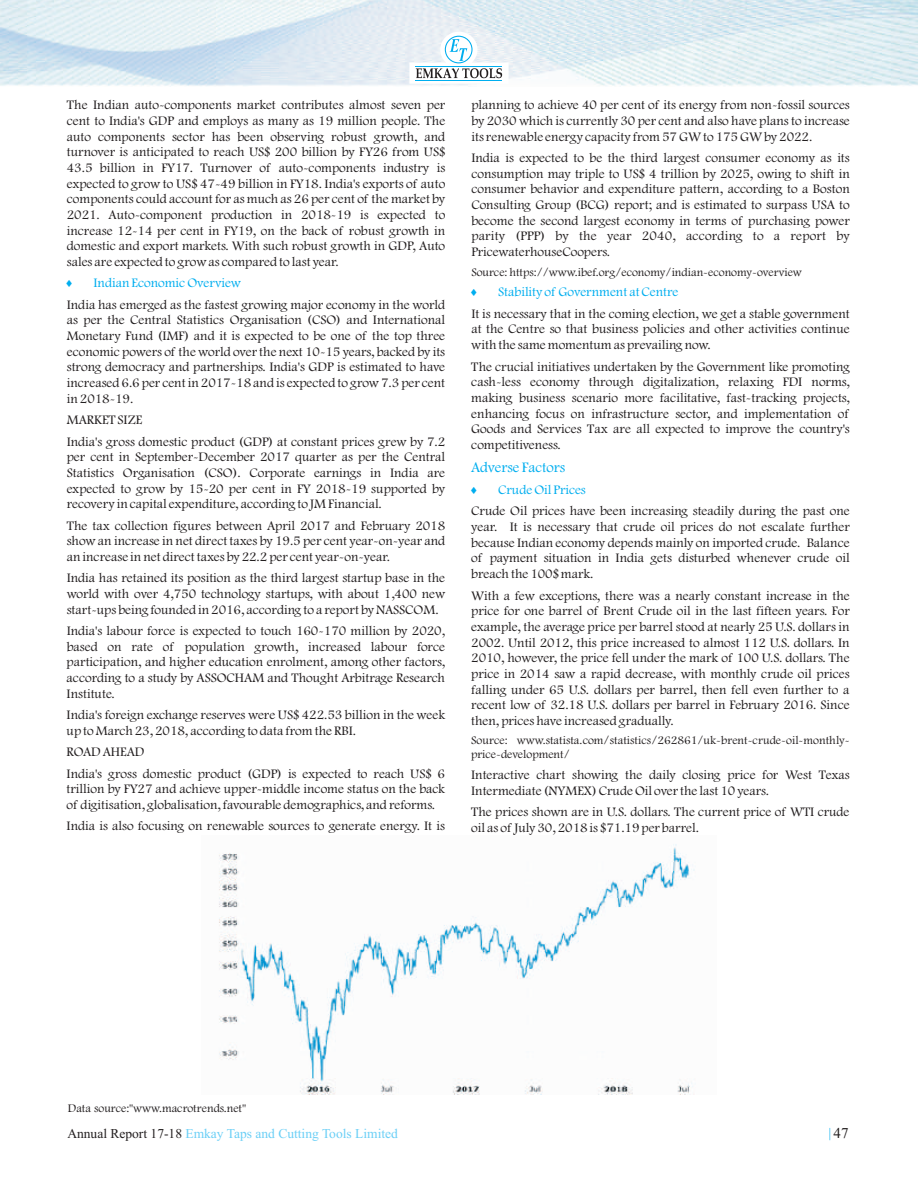
<style>
.page{position:relative;width:918px;height:1188px;background:#fff}
.page>*{position:absolute;margin:0;border:0;box-sizing:border-box;transform-origin:0 0}
.t1{font:15px "Footlight MT Light";color:#00aeef}
.t2{font:15px "Times New Roman";color:#231f20}
.t3{font:13.5px/15.8px "Footlight MT Light";color:#231f20}
.t4{font:13.5px "Footlight MT Light";color:#00aeef}
.t5{font:13.5px "Times New Roman";color:#6bcff6}
.t6{font:12px "Footlight MT Light";color:#231f20}
.s1{color:#231f20}
</style>
<div class="page">
<img style="left:0;top:0;width:918px;height:86px">
<svg style="left:409px;top:32px;width:100px;height:52px"></svg>
<img style="left:219px;top:844px;width:476px;height:250px">
<svg style="left:829px;top:1128px;width:1px;height:12px"></svg>
<p class="t3" style="left:67px;top:98px;width:380px">The Indian auto-components market contributes almost seven per</p>
<p class="t3" style="left:471px;top:98px;width:380px">planning to achieve 40 per cent of its energy from non-fossil sources</p>
<p class="t3" style="left:67px;top:114px;width:380px">cent to India's GDP and employs as many as 19 million people. The</p>
<p class="t3" style="left:471px;top:114px;width:380px">by 2030 which is currently 30 per cent and also have plans to increase</p>
<p class="t3" style="left:67px;top:130px;width:380px">auto components sector has been observing robust growth, and</p>
<p class="t3" style="left:471px;top:130px;width:342px">its renewable energy capacity from 57 GW to 175 GW by 2022.</p>
<p class="t3" style="left:67px;top:145px;width:380px">turnover is anticipated to reach US$ 200 billion by FY26 from US$</p>
<p class="t3" style="left:471px;top:151px;width:380px">India is expected to be the third largest consumer economy as its</p>
<p class="t3" style="left:67px;top:161px;width:380px">43.5 billion in FY17. Turnover of auto-components industry is</p>
<p class="t3" style="left:471px;top:167px;width:380px">consumption may triple to US$ 4 trillion by 2025, owing to shift in</p>
<p class="t3" style="left:67px;top:177px;width:380px">expected to grow to US$ 47-49 billion in FY18. India's exports of auto</p>
<p class="t3" style="left:471px;top:182px;width:380px">consumer behavior and expenditure pattern, according to a Boston</p>
<p class="t3" style="left:67px;top:192px;width:380px">components could account for as much as 26 per cent of the market by</p>
<p class="t3" style="left:471px;top:198px;width:380px">Consulting Group (BCG) report; and is estimated to surpass USA to</p>
<p class="t3" style="left:67px;top:208px;width:380px">2021. Auto-component production in 2018-19 is expected to</p>
<p class="t3" style="left:471px;top:214px;width:380px">become the second largest economy in terms of purchasing power</p>
<p class="t3" style="left:67px;top:224px;width:380px">increase 12-14 per cent in FY19, on the back of robust growth in</p>
<p class="t3" style="left:471px;top:229px;width:380px">parity (PPP) by the year 2040, according to a report by</p>
<p class="t3" style="left:67px;top:239px;width:380px">domestic and export markets. With such robust growth in GDP, Auto</p>
<p class="t3" style="left:471px;top:245px;width:140px">PricewaterhouseCoopers.</p>
<p class="t3" style="left:67px;top:255px;width:274px">sales are expected to grow as compared to last year.</p>
<p class="t6" style="left:471px;top:267px;width:332px">Source: https://www.ibef.org/economy/indian-economy-overview</p>
<p class="t3" style="left:67px;top:298px;width:380px">India has emerged as the fastest growing major economy in the world</p>
<p class="t3" style="left:471px;top:307px;width:380px">It is necessary that in the coming election, we get a stable government</p>
<p class="t4" style="left:94px;top:278px;width:149px">Indian Economic Overview</p>
<p class="t4" style="left:498px;top:287px;width:182px">Stability of Government at Centre</p>
<p class="t3" style="left:67px;top:313px;width:380px">as per the Central Statistics Organisation (CSO) and International</p>
<p class="t3" style="left:471px;top:322px;width:380px">at the Centre so that business policies and other activities continue</p>
<p class="t3" style="left:67px;top:329px;width:380px">Monetary Fund (IMF) and it is expected to be one of the top three</p>
<p class="t3" style="left:471px;top:338px;width:241px">with the same momentum as prevailing now.</p>
<p class="t3" style="left:67px;top:345px;width:380px">economic powers of the world over the next 10-15 years, backed by its strong democracy and partnerships. India's GDP is estimated to have</p>
<p class="t3" style="left:471px;top:360px;width:380px">The crucial initiatives undertaken by the Government like promoting</p>
<p class="t3" style="left:67px;top:376px;width:380px">increased 6.6 per cent in 2017-18 and is expected to grow 7.3 per cent</p>
<p class="t3" style="left:471px;top:375px;width:380px">cash-less economy through digitalization, relaxing FDI norms,</p>
<p class="t3" style="left:67px;top:392px;width:68px">in 2018-19.</p>
<p class="t3" style="left:471px;top:391px;width:380px">making business scenario more facilitative, fast-tracking projects, enhancing focus on infrastructure sector, and implementation of</p>
<p class="t3" style="left:67px;top:413px;width:77px">MARKET SIZE</p>
<p class="t3" style="left:471px;top:422px;width:380px">Goods and Services Tax are all expected to improve the country's</p>
<p class="t3" style="left:67px;top:435px;width:380px">India's gross domestic product (GDP) at constant prices grew by 7.2</p>
<p class="t3" style="left:471px;top:438px;width:91px">competitiveness.</p>
<p class="t3" style="left:67px;top:450px;width:380px;text-align:justify">per cent in September-December 2017 quarter as per the Central Statistics Organisation (CSO). Corporate earnings in India are expected to grow by 15-20 per cent in FY 2018-19 supported by recovery in capital expenditure, according to JM Financial.</p>
<p class="t1" style="left:471px;top:462px;width:96px">Adverse Factors</p>
<p class="t4" style="left:498px;top:485px;width:89px">Crude Oil Prices</p>
<p class="t3" style="left:471px;top:504px;width:380px">Crude Oil prices have been increasing steadily during the past one</p>
<p class="t3" style="left:67px;top:519px;width:380px">The tax collection figures between April 2017 and February 2018</p>
<p class="t3" style="left:471px;top:520px;width:380px">year. It is necessary that crude oil prices do not escalate further</p>
<p class="t3" style="left:67px;top:534px;width:380px">show an increase in net direct taxes by 19.5 per cent year-on-year and</p>
<p class="t3" style="left:471px;top:536px;width:380px">because Indian economy depends mainly on imported crude. Balance</p>
<p class="t3" style="left:67px;top:550px;width:325px">an increase in net direct taxes by 22.2 per cent year-on-year.</p>
<p class="t3" style="left:471px;top:551px;width:380px">of payment situation in India gets disturbed whenever crude oil breach the 100$ mark.</p>
<p class="t3" style="left:67px;top:571px;width:380px">India has retained its position as the third largest startup base in the world with over 4,750 technology startups, with about 1,400 new</p>
<p class="t3" style="left:471px;top:588px;width:380px">With a few exceptions, there was a nearly constant increase in the</p>
<p class="t3" style="left:67px;top:603px;width:373px">start-ups being founded in 2016, according to a report by NASSCOM.</p>
<p class="t3" style="left:471px;top:604px;width:380px">price for one barrel of Brent Crude oil in the last fifteen years. For example, the average price per barrel stood at nearly 25 U.S. dollars in</p>
<p class="t3" style="left:67px;top:624px;width:380px">India's labour force is expected to touch 160-170 million by 2020,</p>
<p class="t3" style="left:471px;top:636px;width:380px">2002. Until 2012, this price increased to almost 112 U.S. dollars. In</p>
<p class="t3" style="left:67px;top:640px;width:380px">based on rate of population growth, increased labour force</p>
<p class="t3" style="left:471px;top:651px;width:380px">2010, however, the price fell under the mark of 100 U.S. dollars. The</p>
<p class="t3" style="left:67px;top:655px;width:380px">participation, and higher education enrolment, among other factors,</p>
<p class="t3" style="left:471px;top:667px;width:380px">price in 2014 saw a rapid decrease, with monthly crude oil prices</p>
<p class="t3" style="left:67px;top:671px;width:380px">according to a study by ASSOCHAM and Thought Arbitrage Research</p>
<p class="t3" style="left:471px;top:683px;width:380px">falling under 65 U.S. dollars per barrel, then fell even further to a</p>
<p class="t3" style="left:67px;top:687px;width:50px">Institute.</p>
<p class="t3" style="left:471px;top:698px;width:380px">recent low of 32.18 U.S. dollars per barrel in February 2016. Since</p>
<p class="t3" style="left:67px;top:708px;width:380px">India's foreign exchange reserves were US$ 422.53 billion in the week</p>
<p class="t3" style="left:471px;top:714px;width:204px">then, prices have increased gradually.</p>
<p class="t3" style="left:67px;top:724px;width:291px">up to March 23, 2018, according to data from the RBI.</p>
<p class="t6" style="left:471px;top:736px;width:380px">Source: www.statista.com/statistics/262861/uk-brent-crude-oil-monthly-</p>
<p class="t3" style="left:67px;top:745px;width:79px">ROAD AHEAD</p>
<p class="t6" style="left:471px;top:750px;width:100px">price-development/</p>
<p class="t3" style="left:67px;top:767px;width:380px">India's gross domestic product (GDP) is expected to reach US$ 6</p>
<p class="t3" style="left:471px;top:768px;width:380px">Interactive chart showing the daily closing price for West Texas</p>
<p class="t3" style="left:67px;top:782px;width:380px">trillion by FY27 and achieve upper-middle income status on the back</p>
<p class="t3" style="left:471px;top:784px;width:299px">Intermediate (NYMEX) Crude Oil over the last 10 years.</p>
<p class="t3" style="left:67px;top:798px;width:370px">of digitisation, globalisation, favourable demographics, and reforms.</p>
<p class="t3" style="left:471px;top:805px;width:380px">The prices shown are in U.S. dollars. The current price of WTI crude</p>
<p class="t3" style="left:67px;top:819px;width:380px">India is also focusing on renewable sources to generate energy. It is</p>
<p class="t3" style="left:471px;top:821px;width:229px">oil as of July 30, 2018 is $71.19 per barrel.</p>
<p class="t6" style="left:68px;top:1104px;width:180px">Data source:"www.macrotrends.net"</p>
<p class="t5" style="left:67px;top:1129px;width:332px"><span class="s1">Annual Report 17-18</span> Emkay Taps and Cutting Tools Limited</p>
<p class="t2" style="left:834px;top:1128px;width:16px">47</p>
</div>
